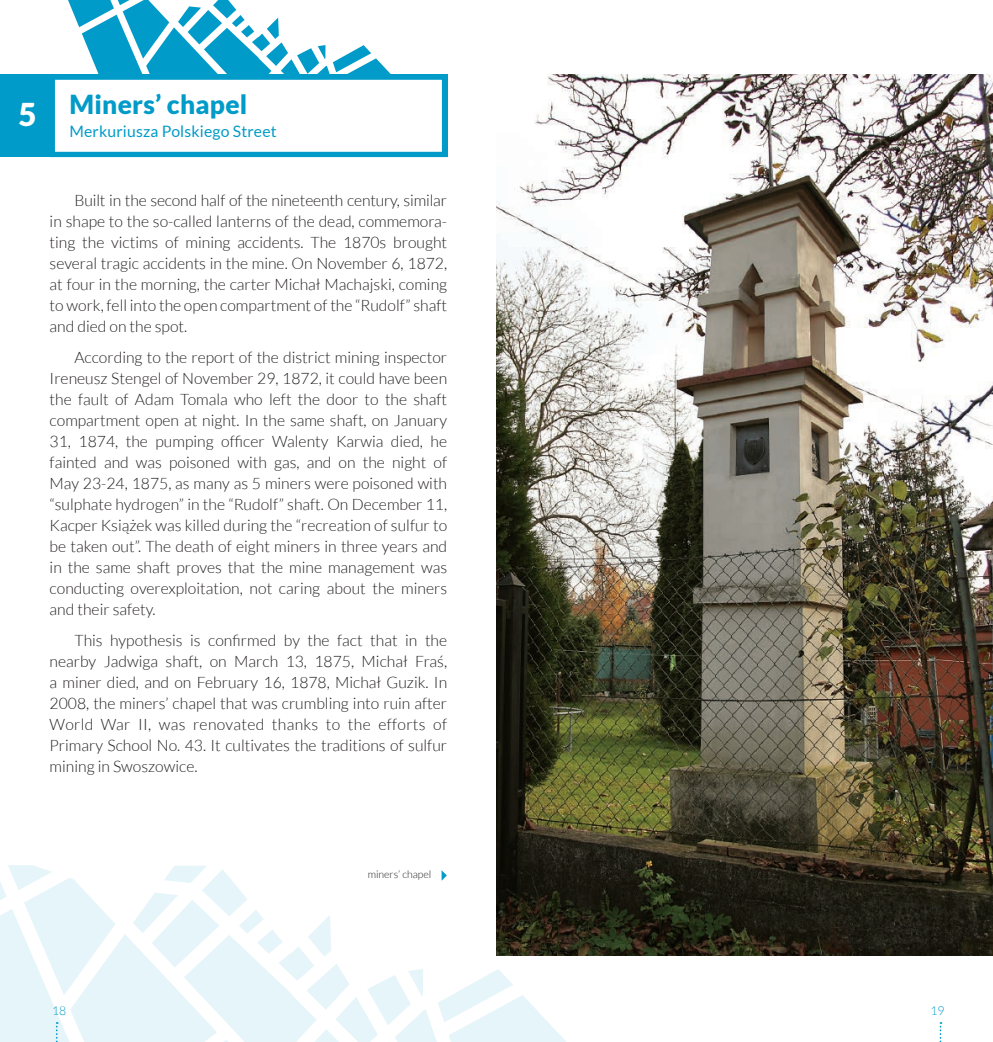
<style>
.page{position:relative;width:993px;height:1042px;background:#fff}
.page>*{position:absolute;margin:0;border:0;box-sizing:border-box;transform-origin:0 0}
.t1{font:900 31.5px "Lato";color:#fff}
.t2{font:900 26.25px "Lato";letter-spacing:.01em;color:#009bc8}
.t3{font:300 15.75px/21px "Lato";color:#231f20;text-align:justify}
.t4{font:15.75px "Lato";letter-spacing:.01em;color:#009bc8}
.t5{font:300 12.25px "Lato";color:#009bc8}
.t6{font:300 10.5px "Lato";color:#231f20}
</style>
<div class="page">
<svg style="left:939px;top:1022px;width:2px;height:20px"></svg>
<div style="left:0;top:74px;width:447px;height:83px;background:#009bc8"></div>
<svg style="left:50px;top:0;width:398px;height:158px"></svg>
<svg style="left:0;top:865px;width:566px;height:177px"></svg>
<img style="left:496px;top:74px;width:496px;height:882px">
<h1 class="t1" style="left:18px;top:96px;width:20px">5</h1>
<h2 class="t2" style="left:69px;top:89px;width:179px">Miners’ chapel</h2>
<p class="t4" style="left:69px;top:122px;width:208px">Merkuriusza Polskiego Street</p>
<p class="t3" style="left:50px;top:190px;width:399px;text-indent:25px">Built in the second half of the nineteenth century, similar in shape to the so-called lanterns of the dead, commemora&shy;ting the victims of mining accidents. The 1870s brought several tragic accidents in the mine. On November 6, 1872, at four in the morning, the carter Michał Machajski, coming to work, fell into the open compartment of the “Rudolf” shaft and died on the spot.</p>
<p class="t3" style="left:50px;top:346px;width:399px;text-indent:25px">According to the report of the district mining inspector Ireneusz Stengel of November 29, 1872, it could have been the fault of Adam Tomala who left the door to the shaft compartment open at night. In the same shaft, on January 31, 1874, the pumping officer Walenty Karwia died, he fainted and was poisoned with gas, and on the night of May 23-24, 1875, as many as 5 miners were poisoned with “sulphate hydrogen” in the “Rudolf” shaft. On December 11, Kacper Książek was killed during the “recreation of sulfur to be taken out”. The death of eight miners in three years and in the same shaft proves that the mine management was conducting overexploitation, not caring about the miners and their safety.</p>
<p class="t3" style="left:50px;top:629px;width:399px;text-indent:25px">This hypothesis is confirmed by the fact that in the nearby Jadwiga shaft, on March 13, 1875, Michał Fraś, a miner died, and on February 16, 1878, Michał Guzik. In 2008, the miners’ chapel that was crumbling into ruin after World War II, was renovated thanks to the efforts of Primary School No. 43. It cultivates the traditions of sulfur mining in Swoszowice.</p>
<p class="t6" style="left:367px;top:868px;width:65px">miners’ chapel</p>
<p class="t5" style="left:52px;top:1003px;width:16px">18</p>
<p class="t5" style="left:930px;top:1003px;width:16px">19</p>
</div>
